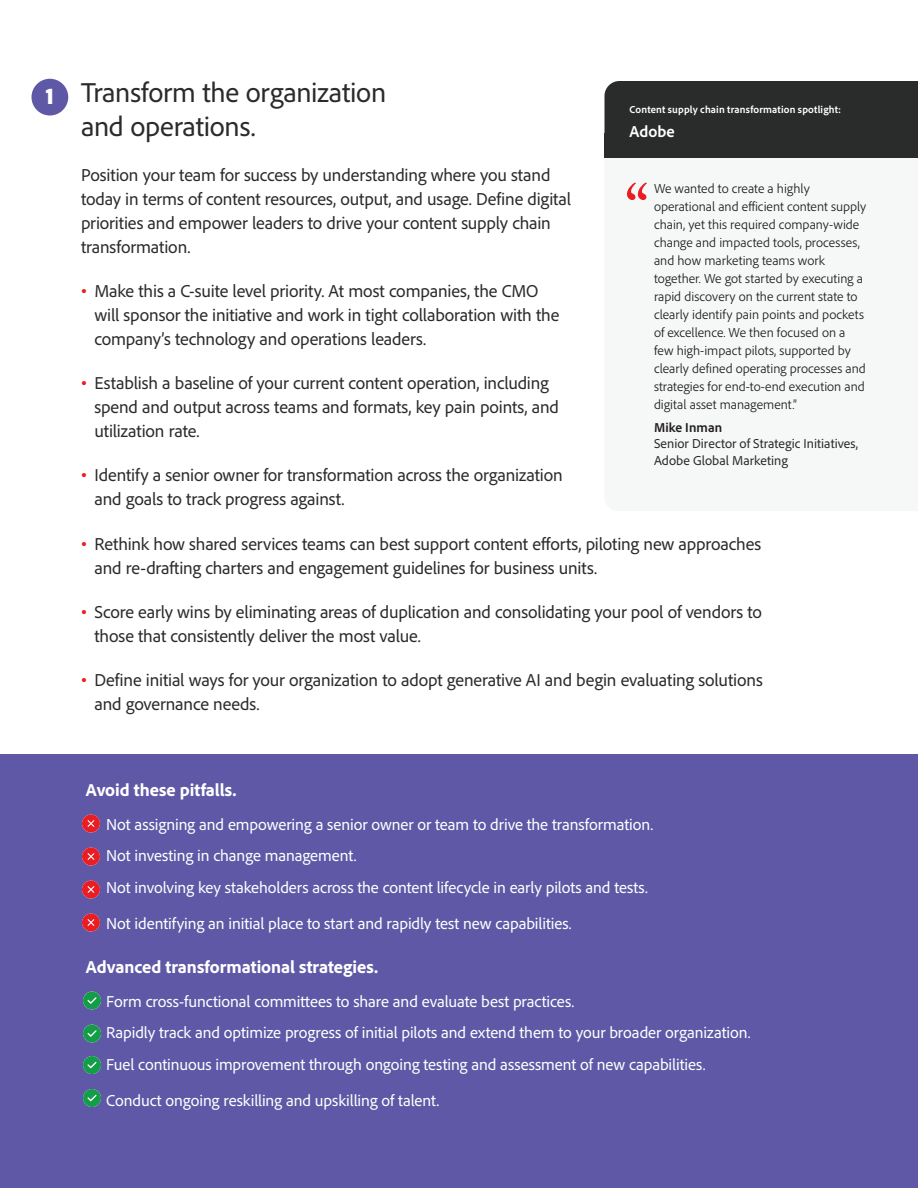
<style>
.page{position:relative;width:918px;height:1188px;background:#fff}
.page>*{position:absolute;margin:0;border:0;box-sizing:border-box;transform-origin:0 0}
.t1{font:28.5px/34.5px "Adobe Clean";letter-spacing:-.01em;color:#2a2b2b}
.t2{font:900 24px "Adobe Clean";color:#fff}
.t3{font:18px/24px "Adobe Clean";letter-spacing:-.01em;color:#2a2b2b}
.t4{font:800 18px "Adobe Clean";color:#fff}
.t5{font:16.5px "Adobe Clean";letter-spacing:-.005em;color:#fff}
.t6{font:700 16.5px "Adobe Clean";color:#fff}
.t7{font:300 13.5px/18px "Adobe Clean";color:#231f20}
.t8{font:13.5px/16.5px "Adobe Clean";letter-spacing:.005em;color:#2a2b2b}
.t9{font:700 13.5px "Adobe Clean";letter-spacing:.005em;color:#231f20}
.t10{font:700 10.5px "Adobe Clean";letter-spacing:.015em;color:#fff}
.s1{font-family:"Arial";font-size:16.5px;color:#ea1d23}
</style>
<div class="page">
<div style="left:0;top:754px;width:918px;height:434px;background:#5e58a6"></div>
<svg style="left:82px;top:815px;width:18px;height:17px"></svg>
<svg style="left:82px;top:848px;width:18px;height:17px"></svg>
<svg style="left:82px;top:881px;width:18px;height:17px"></svg>
<svg style="left:82px;top:914px;width:18px;height:17px"></svg>
<svg style="left:83px;top:992px;width:18px;height:17px"></svg>
<svg style="left:83px;top:1025px;width:18px;height:17px"></svg>
<svg style="left:83px;top:1056px;width:18px;height:18px"></svg>
<svg style="left:83px;top:1089px;width:18px;height:18px"></svg>
<div style="left:32px;top:79px;width:36px;height:37px;background:#5e58a6;border-radius:50%"></div>
<div style="left:605px;top:81px;width:313px;height:52px;background:#2a2b2b"></div>
<svg style="left:627px;top:183px;width:20px;height:17px"></svg>
<div style="left:604px;top:133px;width:314px;height:25px;background:#2a2b2b"></div>
<h2 class="t2" style="left:45px;top:80px;width:10px">1</h2>
<h1 class="t1" style="left:81px;top:74px;width:307px">Transform the organization and operations.</h1>
<p class="t3" style="left:81px;top:162px;width:492px">Position your team for success by understanding where you stand today in terms of content resources, output, and usage. Define digital priorities and empower leaders to drive your content supply chain transformation.</p>
<p class="t3" style="left:94px;top:278px;width:466px;text-indent:-13px"><span class="s1">•</span> Make this a C-suite level priority. At most companies, the CMO will sponsor the initiative and work in tight collaboration with the company’s technology and operations leaders.</p>
<p class="t3" style="left:94px;top:370px;width:466px;text-indent:-13px"><span class="s1">•</span> Establish a baseline of your current content operation, including spend and output across teams and formats, key pain points, and utilization rate.</p>
<p class="t3" style="left:94px;top:463px;width:470px;text-indent:-13px"><span class="s1">•</span> Identify a senior owner for transformation across the organization and goals to track progress against.</p>
<p class="t3" style="left:94px;top:531px;width:668px;text-indent:-13px"><span class="s1">•</span> Rethink how shared services teams can best support content efforts, piloting new approaches and re-drafting charters and engagement guidelines for business units.</p>
<p class="t3" style="left:94px;top:599px;width:669px;text-indent:-13px"><span class="s1">•</span> Score early wins by eliminating areas of duplication and consolidating your pool of vendors to those that consistently deliver the most value.</p>
<p class="t3" style="left:94px;top:667px;width:670px;text-indent:-13px"><span class="s1">•</span> Define initial ways for your organization to adopt generative AI and begin evaluating solutions and governance needs.</p>
<p class="t10" style="left:630px;top:103px;width:213px">Content supply chain transformation spotlight:</p>
<p class="t6" style="left:630px;top:121px;width:47px">Adobe</p>
<p class="t7" style="left:654px;top:179px;width:214px">We wanted to create a highly operational and efficient content supply chain, yet this required company-wide change and impacted tools, processes, and how marketing teams work together. We got started by executing a rapid discovery on the current state to clearly identify pain points and pockets of excellence. We then focused on a few high-impact pilots, supported by clearly defined operating processes and strategies for end-to-end execution and digital asset management.”</p>
<p class="t9" style="left:654px;top:418px;width:70px">Mike Inman</p>
<p class="t8" style="left:654px;top:435px;width:206px">Senior Director of Strategic Initiatives,<br>Adobe Global Marketing</p>
<p class="t4" style="left:86px;top:778px;width:152px">Avoid these pitfalls.</p>
<p class="t5" style="left:86px;top:814px;width:569px">1. Not assigning and empowering a senior owner or team to drive the transformation.</p>
<p class="t5" style="left:86px;top:845px;width:272px">2. Not investing in change management.</p>
<p class="t5" style="left:86px;top:877px;width:563px">3. Not involving key stakeholders across the content lifecycle in early pilots and tests.</p>
<p class="t5" style="left:86px;top:913px;width:487px">4. Not identifying an initial place to start and rapidly test new capabilities.</p>
<p class="t4" style="left:86px;top:955px;width:294px">Advanced transformational strategies.</p>
<p class="t5" style="left:86px;top:991px;width:490px">5. Form cross-functional committees to share and evaluate best practices.</p>
<p class="t5" style="left:86px;top:1022px;width:666px">6. Rapidly track and optimize progress of initial pilots and extend them to your broader organization.</p>
<p class="t5" style="left:86px;top:1054px;width:621px">7. Fuel continuous improvement through ongoing testing and assessment of new capabilities.</p>
<p class="t5" style="left:86px;top:1090px;width:355px">8. Conduct ongoing reskilling and upskilling of talent.</p>
</div>
